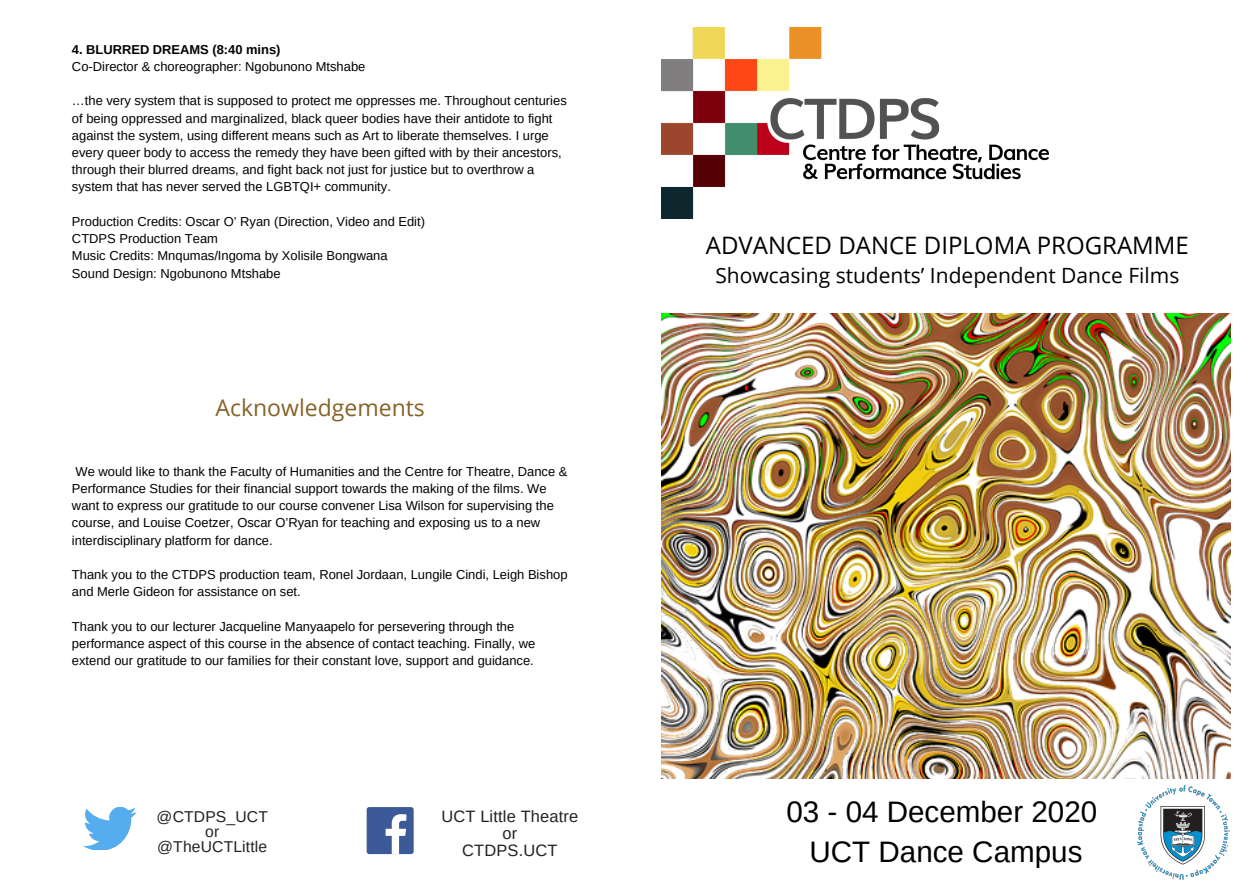
<style>
.page{position:relative;width:1255px;height:894px;background:#fff}
.page>*{position:absolute;margin:0;border:0;box-sizing:border-box;transform-origin:0 0}
.t1{font:29.55px/40.5px "Arimo";color:#000;text-align:center}
.t2{font:24px "Open Sans";color:#000}
.t3{font:22.95px "Open Sans";color:#856327}
.t4{font:21px "Open Sans";color:#000}
.t5{font:16.5px/16.8px "Arimo";letter-spacing:.01em;color:#222;text-align:center}
.t6{font:15.6px/15px "Arimo";letter-spacing:.01em;color:#222;text-align:center}
.t7{font:12.9px/17.2px "Arimo";color:#000}
.t8{font:700 12.9px "Arimo";color:#000}
</style>
<div class="page">
<img style="left:1137px;top:785px;width:93px;height:95px">
<svg style="left:83px;top:807px;width:54px;height:42px"></svg>
<div style="left:366px;top:806px;width:47px;height:47px;background:#3d5a98;border-radius:3px"></div>
<svg style="left:385px;top:814px;width:21px;height:39px"></svg>
<img style="left:662px;top:27px;width:387px;height:192px">
<img style="left:662px;top:314px;width:568px;height:464px">
<p class="t8" style="left:72px;top:42px;width:210px">4. BLURRED DREAMS (8:40 mins)</p>
<p class="t7" style="left:72px;top:58px;width:295px">Co-Director &amp; choreographer: Ngobunono Mtshabe</p>
<p class="t7" style="left:72px;top:92px;width:496px">…the very system that is supposed to protect me oppresses me. Throughout centuries of being oppressed and marginalized, black queer bodies have their antidote to fight against the system, using different means such as Art to liberate themselves. I urge every queer body to access the remedy they have been gifted with by their ancestors, through their blurred dreams, and fight back not just for justice but to overthrow a system that has never served the LGBTQI+ community.</p>
<p class="t7" style="left:72px;top:213px;width:354px">Production Credits: Oscar O’ Ryan (Direction, Video and Edit)<br>CTDPS Production Team<br>Music Credits: Mnqumas/Ingoma by Xolisile Bongwana Sound Design: Ngobunono Mtshabe</p>
<h3 class="t3" style="left:216px;top:391px;width:211px">Acknowledgements</h3>
<p class="t7" style="left:72px;top:462px;width:497px">We would like to thank the Faculty of Humanities and the Centre for Theatre, Dance &amp; Performance Studies for their financial support towards the making of the films. We want to express our gratitude to our course convener Lisa Wilson for supervising the course, and Louise Coetzer, Oscar O’Ryan for teaching and exposing us to a new interdisciplinary platform for dance.</p>
<p class="t7" style="left:72px;top:565px;width:497px">Thank you to the CTDPS production team, Ronel Jordaan, Lungile Cindi, Leigh Bishop and Merle Gideon for assistance on set.</p>
<p class="t7" style="left:72px;top:617px;width:464px">Thank you to our lecturer Jacqueline Manyaapelo for persevering through the performance aspect of this course in the absence of contact teaching. Finally, we extend our gratitude to our families for their constant love, support and guidance.</p>
<h2 class="t2" style="left:705px;top:228px;width:484px">ADVANCED DANCE DIPLOMA PROGRAMME</h2>
<h3 class="t4" style="left:715px;top:261px;width:465px">Showcasing students’ Independent Dance Films</h3>
<p class="t6" style="left:157px;top:808px;width:113px">@CTDPS_UCT or @TheUCTLittle</p>
<p class="t5" style="left:441px;top:807px;width:138px">UCT Little Theatre or<br>CTDPS.UCT</p>
<h1 class="t1" style="left:786px;top:791px;width:312px">03 - 04 December 2020<br>UCT Dance Campus</h1>
</div>
